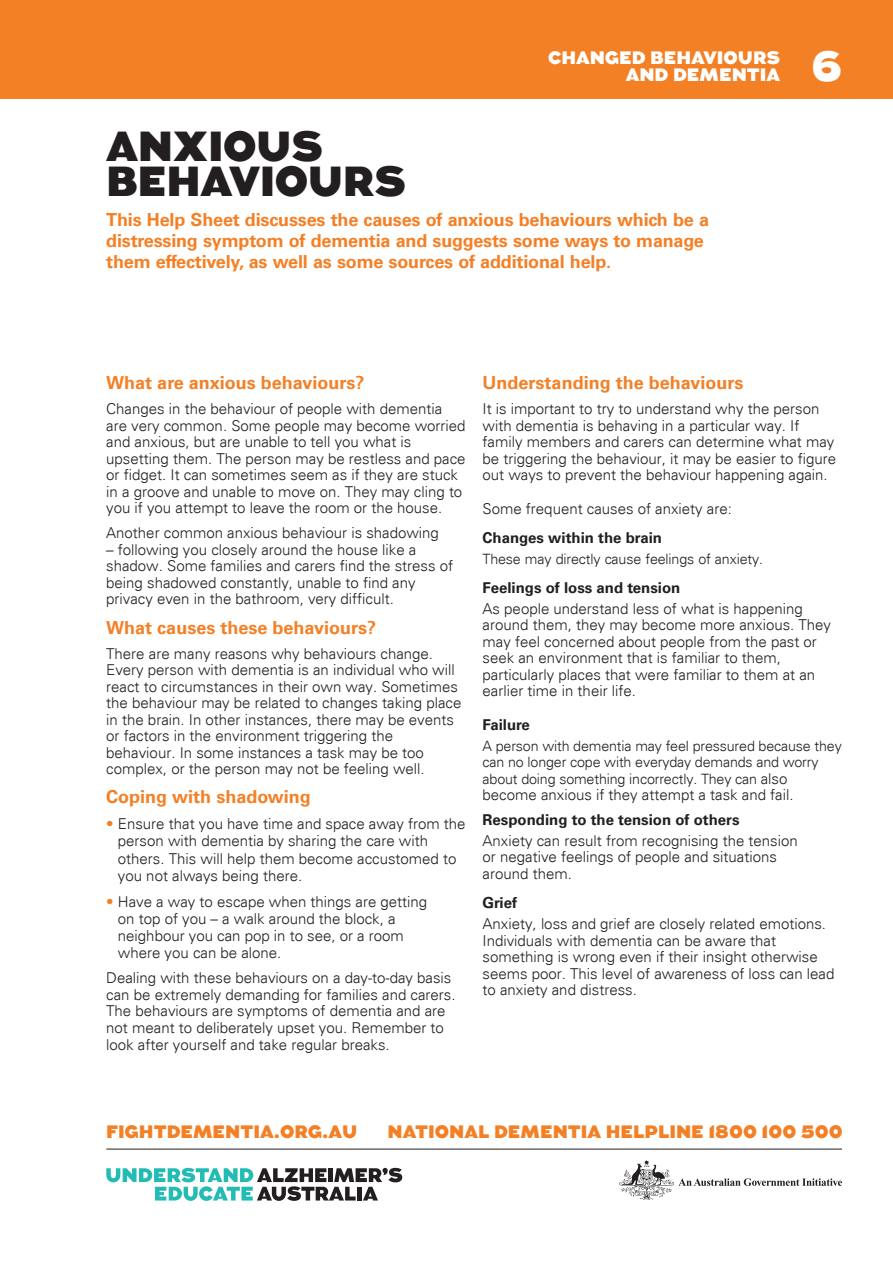
<style>
.page{position:relative;width:893px;height:1263px;background:#fff}
.page>*{position:absolute;margin:0;border:0;box-sizing:border-box;transform-origin:0 0}
.Heading_Large{font:900 42px "Augustus";letter-spacing:-.01em;color:#231f20}
.Heading_Large-2{font:900 42px "Augustus";color:#fff}
.Explanation_Text{font:700 18px/21px "Univers LT Std";letter-spacing:-.01em;color:#f48026}
.Subheading_Intro_Sma{font:700 18px "Univers LT Std";color:#f48026}
.FactSheet_Subtitle{font:900 18px "Augustus";color:#f48026}
.FactSheet_Subtitle-2{font:900 18px "Augustus";color:#fff}
.minor_headin{font:300 15px/16.5px "Univers";color:#231f20}
.Body_Copy{font:300 15px/17.2px "Univers";color:#231f20}
.minor_headin-2{font:700 15px "Univers LT Std";color:#231f20}
.minor_headin-3{font:300 14.25px/16.5px "Univers";letter-spacing:-.01em;color:#231f20}
.Body_Text{font:300 14.25px "Univers";letter-spacing:-.01em;color:#231f20}
.s1{color:#f48026}
.s2{font-size:15px}
</style>
<div class="page">
<div style="left:0;top:0;width:893px;height:99px;background:#f48026"></div>
<hr style="left:106px;top:1149px;width:736px;height:1px;background:#231f20">
<svg style="left:619px;top:1160px;width:223px;height:40px"></svg>
<svg style="left:106px;top:1168px;width:296px;height:33px"></svg>
<p class="FactSheet_Subtitle-2" style="left:548px;top:47px;width:234px">CHANGED BEHAVIOURS</p>
<p class="FactSheet_Subtitle-2" style="left:626px;top:64px;width:156px">AND DEMENTIA</p>
<p class="Heading_Large" style="left:106px;top:122px;width:218px">ANXIOUS</p>
<p class="Heading_Large" style="left:106px;top:156px;width:301px">BEHAVIOURS</p>
<p class="Explanation_Text" style="left:106px;top:210px;width:604px">This Help Sheet discusses the causes of anxious behaviours which be a distressing symptom of dementia and suggests some ways to manage them effectively, as well as some sources of additional help.</p>
<p class="Heading_Large-2" style="left:811px;top:41px;width:32px">6</p>
<p class="Subheading_Intro_Sma" style="left:106px;top:372px;width:260px">What are anxious behaviours?</p>
<p class="minor_headin" style="left:106px;top:401px;width:361px">Changes in the behaviour of people with dementia are very common. Some people may become worried and anxious, but are unable to tell you what is upsetting them. The person may be restless and pace or fidget. It can sometimes seem as if they are stuck in a groove and unable to move on. They may cling to you if you attempt to leave the room or the house.</p>
<p class="minor_headin" style="left:106px;top:525px;width:334px">Another common anxious behaviour is shadowing</p>
<p class="minor_headin" style="left:106px;top:541px;width:348px">– following you closely around the house like a shadow. Some families and carers find the stress of being shadowed constantly, unable to find any privacy even in the bathroom, very difficult.</p>
<p class="Subheading_Intro_Sma" style="left:106px;top:617px;width:271px">What causes these behaviours?</p>
<p class="minor_headin" style="left:106px;top:645px;width:357px">There are many reasons why behaviours change.<br>Every person with dementia is an individual who will react to circumstances in their own way. Sometimes the behaviour may be related to changes taking place in the brain. In other instances, there may be events or factors in the environment triggering the behaviour. In some instances a task may be too complex, or the person may not be feeling well.</p>
<p class="Subheading_Intro_Sma" style="left:106px;top:786px;width:206px">Coping with shadowing</p>
<p class="Body_Copy" style="left:118px;top:815px;width:349px;text-indent:-12px"><span class="s1">•</span> Ensure that you have time and space away from the person with dementia by sharing the care with others. This will help them become accustomed to you not always being there.</p>
<p class="Body_Copy" style="left:118px;top:893px;width:311px;text-indent:-12px"><span class="s1">•</span> Have a way to escape when things are getting on top of you – a walk around the block, a neighbour you can pop in to see, or a room where you can be alone.</p>
<p class="minor_headin" style="left:106px;top:970px;width:351px">Dealing with these behaviours on a day-to-day basis can be extremely demanding for families and carers.<br>The behaviours are symptoms of dementia and are not meant to deliberately upset you. Remember to look after yourself and take regular breaks.</p>
<p class="Subheading_Intro_Sma" style="left:483px;top:372px;width:262px">Understanding the behaviours</p>
<p class="minor_headin" style="left:483px;top:401px;width:355px">It is important to try to understand why the person with dementia is behaving in a particular way. If family members and carers can determine what may be triggering the behaviour, it may be easier to figure out ways to prevent the behaviour happening again.</p>
<p class="minor_headin" style="left:483px;top:500px;width:251px">Some frequent causes of anxiety are:</p>
<p class="minor_headin-2" style="left:483px;top:529px;width:181px">Changes within the brain</p>
<p class="Body_Text" style="left:483px;top:550px;width:282px">These may directly cause feelings of anxiety.</p>
<p class="minor_headin-2" style="left:483px;top:579px;width:199px">Feelings of loss and tension</p>
<p class="minor_headin" style="left:483px;top:600px;width:350px">As people understand less of what is happening around them, they may become more anxious. They may feel concerned about people from the past or seek an environment that is familiar to them, particularly places that were familiar to them at an earlier time in their life.</p>
<p class="minor_headin-2" style="left:483px;top:716px;width:49px">Failure</p>
<p class="minor_headin-3" style="left:483px;top:737px;width:361px">A person with dementia may feel pressured because they can no longer cope with everyday demands and worry about doing something incorrectly. They can <span class="s2">also</span></p>
<p class="minor_headin" style="left:483px;top:787px;width:312px">become anxious if they attempt a task and fail.</p>
<p class="minor_headin-2" style="left:483px;top:811px;width:258px">Responding to the tension of others</p>
<p class="minor_headin" style="left:483px;top:832px;width:317px">Anxiety can result from recognising the tension or negative feelings of people and situations around them.</p>
<p class="minor_headin-2" style="left:483px;top:894px;width:36px">Grief</p>
<p class="minor_headin" style="left:483px;top:915px;width:353px">Anxiety, loss and grief are closely related emotions.<br>Individuals with dementia can be aware that something is wrong even if their insight otherwise seems poor. This level of awareness of loss can lead to anxiety and distress.</p>
<p class="FactSheet_Subtitle" style="left:106px;top:1121px;width:252px">FIGHTDEMENTIA.ORG.AU</p>
<p class="FactSheet_Subtitle" style="left:387px;top:1121px;width:457px">NATIONAL DEMENTIA HELPLINE 1800 100 500</p>
</div>
